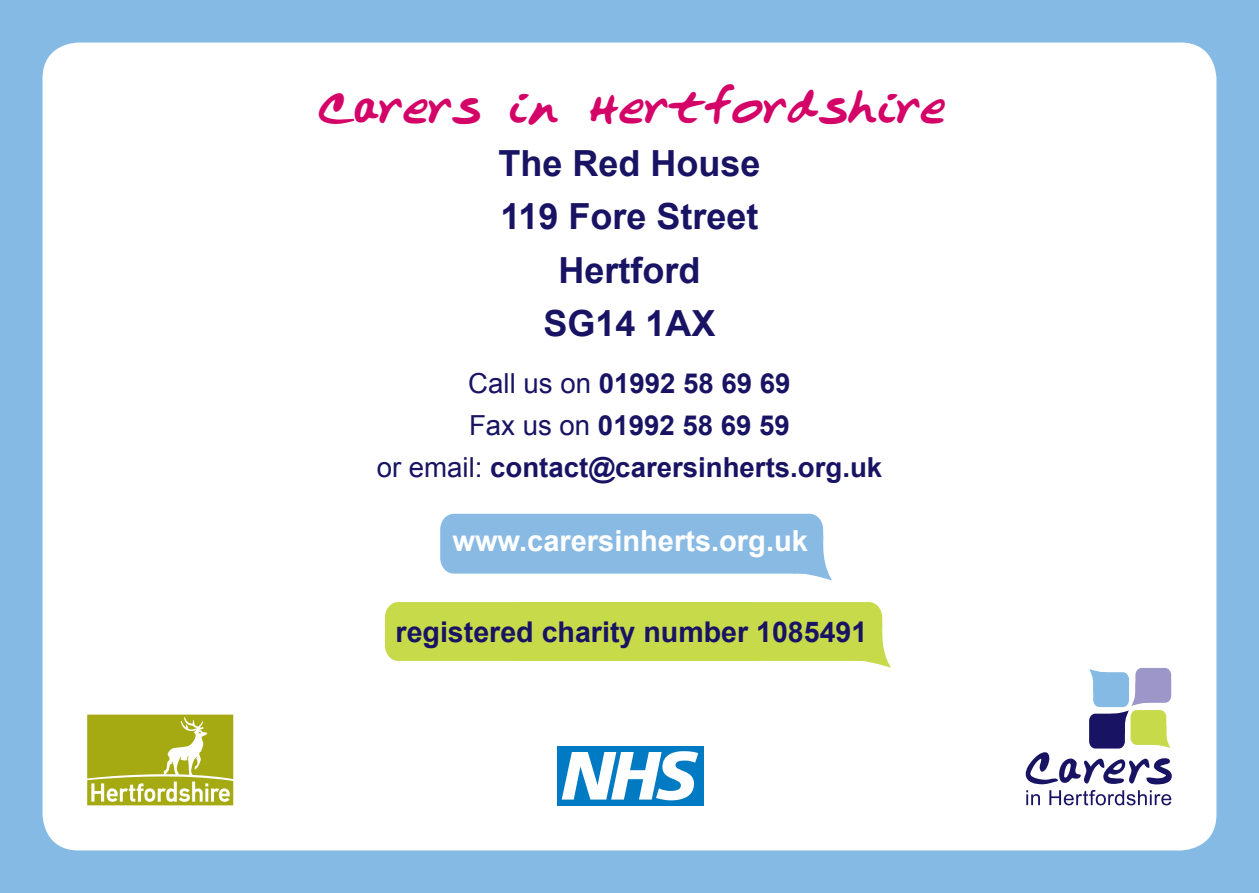
<style>
.page{position:relative;width:1259px;height:893px;background:#85bae4}
.page>*{position:absolute;margin:0;border:0;box-sizing:border-box;transform-origin:0 0}
.t1{font:48px "Rustys Hand";color:#d40367}
.t2{font:700 36px "Arial";color:#191364}
.t3{font:700 29.1px "Arial";color:#fff}
.t4{font:700 28.5px "Arial";color:#191364}
.t5{font:700 27.6px/42px "Arial";color:#191364;text-align:center}
.s1{font-weight:400}
</style>
<div class="page">
<div style="left:43px;top:43px;width:1173px;height:807px;background:#fff;border-radius:36px"></div>
<svg style="left:385px;top:602px;width:506px;height:66px;background:#cdde60"></svg>
<svg style="left:440px;top:514px;width:392px;height:66px;background:#96c2e7"></svg>
<div style="left:557px;top:746px;width:146px;height:59px;background:#007ac2"></div>
<svg style="left:562px;top:751px;width:136px;height:49px"></svg>
<svg style="left:1026px;top:790px;width:14px;height:15px"></svg>
<svg style="left:1049px;top:790px;width:122px;height:15px"></svg>
<svg style="left:1025px;top:668px;width:146px;height:116px"></svg>
<svg style="left:87px;top:715px;width:146px;height:90px;background:#b4b73a"></svg>
<p class="t1" style="left:314px;top:77px;width:633px">Carers in Hertfordshire</p>
<p class="t2" style="left:498px;top:143px;width:264px">The Red House</p>
<p class="t2" style="left:500px;top:196px;width:260px">119 Fore Street</p>
<p class="t2" style="left:558px;top:250px;width:143px">Hertford</p>
<p class="t2" style="left:543px;top:303px;width:174px">SG14 1AX</p>
<p class="t5" style="left:377px;top:362px;width:507px"><span class="s1">Call us on</span> 01992 58 69 69<br><span class="s1">Fax us on</span> 01992 58 69 59<br><span class="s1">or email:</span> contact@carersinherts.org.uk</p>
<p class="t3" style="left:452px;top:522px;width:357px">www.carersinherts.org.uk</p>
<p class="t4" style="left:395px;top:616px;width:473px">registered charity number 1085491</p>
</div>
